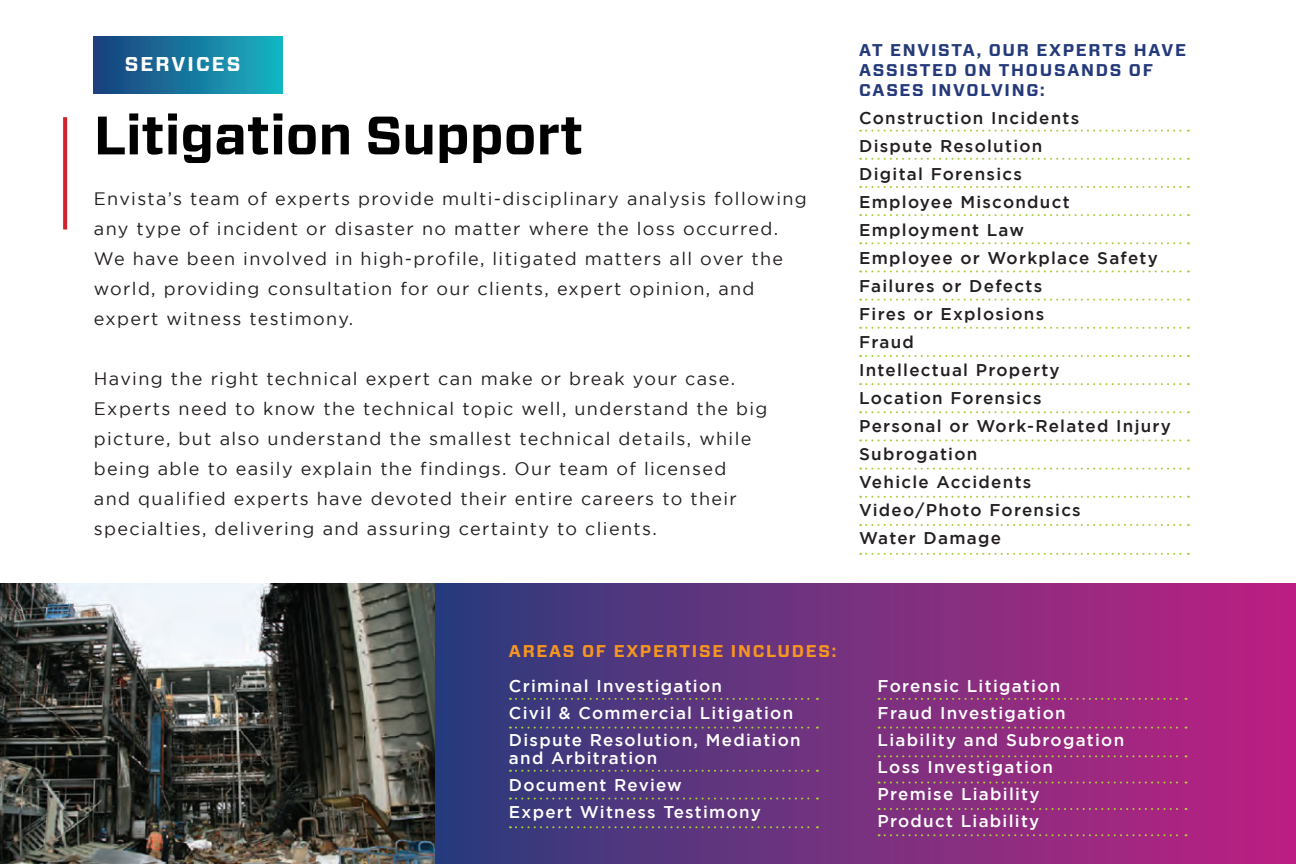
<style>
.page{position:relative;width:1296px;height:864px;background:#fff}
.page>*{position:absolute;margin:0;border:0;box-sizing:border-box;transform-origin:0 0}
.t1{font:700 54px "Forza";color:#000}
.t2{font:700 20px "Forza";letter-spacing:.1em;color:#fff}
.t3{font:18px/30px "Gotham";letter-spacing:.075em;color:#231f20}
.t4{font:500 17px "Gotham";letter-spacing:.075em;color:#231f20}
.t5{font:500 17px/18px "Gotham";letter-spacing:.075em;color:#fff}
.t6{font:700 17px/20.4px "Forza";letter-spacing:.1em;color:#243a7b}
.t7{font:700 17px "Forza";letter-spacing:.1em;color:#f79521}
</style>
<div class="page">
<div style="left:434px;top:583px;width:862px;height:281px;background:linear-gradient(to right,#2d3d7c,#c02282)"></div>
<svg style="left:63px;top:117px;width:4px;height:113px"></svg>
<div style="left:94px;top:36px;width:189px;height:58px;background:linear-gradient(to right,#1a3e7c,#17b4c1)"></div>
<img style="left:0;top:583px;width:434px;height:281px">
<svg style="left:510px;top:698px;width:308px;height:2px"></svg>
<svg style="left:879px;top:698px;width:308px;height:2px"></svg>
<svg style="left:879px;top:727px;width:308px;height:2px"></svg>
<svg style="left:879px;top:755px;width:308px;height:2px"></svg>
<svg style="left:879px;top:782px;width:308px;height:2px"></svg>
<svg style="left:879px;top:808px;width:308px;height:2px"></svg>
<svg style="left:879px;top:834px;width:308px;height:2px"></svg>
<svg style="left:510px;top:798px;width:308px;height:2px"></svg>
<svg style="left:510px;top:770px;width:308px;height:2px"></svg>
<svg style="left:510px;top:727px;width:308px;height:2px"></svg>
<svg style="left:510px;top:826px;width:308px;height:2px"></svg>
<svg style="left:860px;top:130px;width:329px;height:2px"></svg>
<svg style="left:860px;top:242px;width:329px;height:2px"></svg>
<svg style="left:860px;top:355px;width:329px;height:2px"></svg>
<svg style="left:860px;top:468px;width:329px;height:2px"></svg>
<svg style="left:860px;top:186px;width:329px;height:2px"></svg>
<svg style="left:860px;top:299px;width:329px;height:2px"></svg>
<svg style="left:860px;top:411px;width:329px;height:2px"></svg>
<svg style="left:860px;top:158px;width:329px;height:2px"></svg>
<svg style="left:860px;top:270px;width:329px;height:2px"></svg>
<svg style="left:860px;top:383px;width:329px;height:2px"></svg>
<svg style="left:860px;top:496px;width:329px;height:2px"></svg>
<svg style="left:860px;top:214px;width:329px;height:2px"></svg>
<svg style="left:860px;top:327px;width:329px;height:2px"></svg>
<svg style="left:860px;top:439px;width:329px;height:2px"></svg>
<svg style="left:860px;top:524px;width:329px;height:2px"></svg>
<svg style="left:860px;top:553px;width:329px;height:2px"></svg>
<p class="t2" style="left:125px;top:50px;width:117px">SERVICES</p>
<p class="t1" style="left:94px;top:99px;width:491px">Litigation Support</p>
<p class="t3" style="left:94px;top:183px;width:715px">Envista’s team of experts provide multi-disciplinary analysis following any type of incident or disaster no matter where the loss occurred.<br>We have been involved in high-profile, litigated matters all over the world, providing consultation for our clients, expert opinion, and expert witness testimony.</p>
<p class="t3" style="left:94px;top:363px;width:675px">Having the right technical expert can make or break your case.<br>Experts need to know the technical topic well, understand the big picture, but also understand the smallest technical details, while being able to easily explain the findings. Our team of licensed<br>and qualified experts have devoted their entire careers to their specialties, delivering and assuring certainty to clients.</p>
<p class="t6" style="left:859px;top:40px;width:329px">AT ENVISTA, OUR EXPERTS HAVE<br>ASSISTED ON THOUSANDS OF<br>CASES INVOLVING:</p>
<p class="t4" style="left:859px;top:108px;width:222px">Construction Incidents</p>
<p class="t4" style="left:859px;top:136px;width:185px">Dispute Resolution</p>
<p class="t4" style="left:859px;top:164px;width:164px">Digital Forensics</p>
<p class="t4" style="left:859px;top:192px;width:212px">Employee Misconduct</p>
<p class="t4" style="left:859px;top:220px;width:166px">Employment Law</p>
<p class="t4" style="left:859px;top:248px;width:300px">Employee or Workplace Safety</p>
<p class="t4" style="left:859px;top:276px;width:185px">Failures or Defects</p>
<p class="t4" style="left:859px;top:304px;width:187px">Fires or Explosions</p>
<p class="t4" style="left:859px;top:332px;width:56px">Fraud</p>
<p class="t4" style="left:859px;top:360px;width:202px">Intellectual Property</p>
<p class="t4" style="left:859px;top:388px;width:184px">Location Forensics</p>
<p class="t4" style="left:859px;top:416px;width:313px">Personal or Work-Related Injury</p>
<p class="t4" style="left:859px;top:444px;width:120px">Subrogation</p>
<p class="t4" style="left:859px;top:472px;width:174px">Vehicle Accidents</p>
<p class="t4" style="left:859px;top:500px;width:223px">Video/Photo Forensics</p>
<p class="t4" style="left:859px;top:528px;width:143px">Water Damage</p>
<p class="t7" style="left:509px;top:640px;width:329px">AREAS OF EXPERTISE INCLUDES:</p>
<p class="t5" style="left:509px;top:676px;width:215px">Criminal Investigation</p>
<p class="t5" style="left:509px;top:703px;width:286px">Civil &amp; Commercial Litigation</p>
<p class="t5" style="left:509px;top:730px;width:293px">Dispute Resolution, Mediation and Arbitration</p>
<p class="t5" style="left:509px;top:775px;width:175px">Document Review</p>
<p class="t5" style="left:509px;top:802px;width:253px">Expert Witness Testimony</p>
<p class="t5" style="left:878px;top:676px;width:184px">Forensic Litigation</p>
<p class="t5" style="left:878px;top:703px;width:190px">Fraud Investigation</p>
<p class="t5" style="left:878px;top:730px;width:248px">Liability and Subrogation</p>
<p class="t5" style="left:878px;top:757px;width:177px">Loss Investigation</p>
<p class="t5" style="left:878px;top:784px;width:164px">Premise Liability</p>
<p class="t5" style="left:878px;top:811px;width:163px">Product Liability</p>
</div>
